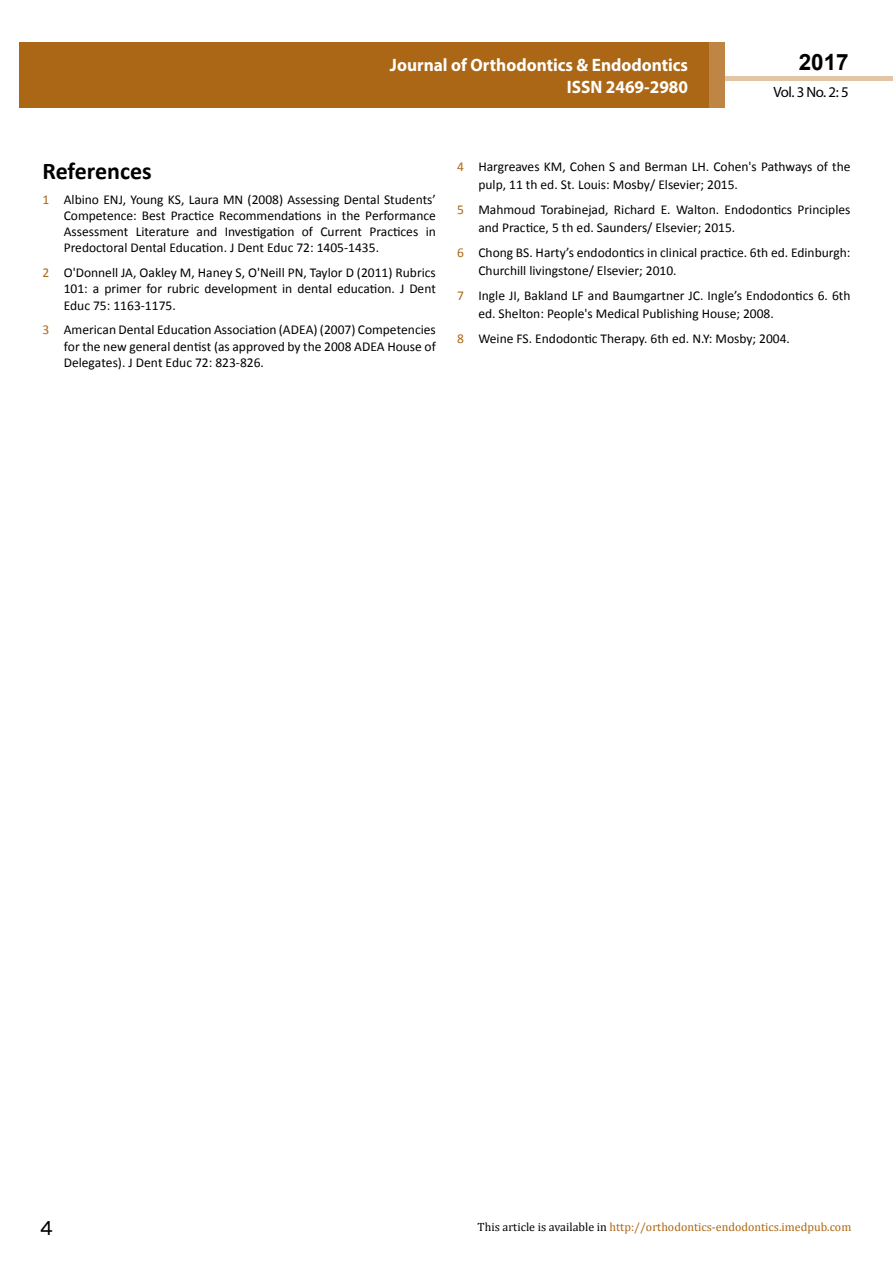
<style>
.page{position:relative;width:893px;height:1263px;background:#fff}
.page>*{position:absolute;margin:0;border:0;box-sizing:border-box;transform-origin:0 0}
.t1{font:25.5px "Tunga";color:#000}
.t2{font:700 24px "Calibri";color:#000}
.t3{font:700 22.5px "Arial";color:#000}
.t4{font:700 18px/21.6px "Myriad Pro";color:#fff;text-align:right;scale:.96 1}
.t5{font:14.85px "Myriad Pro";color:#000}
.t6{font:13.5px/16.2px "Calibri";color:#000}
.t7{font:12px "Cambria";color:#ab6715}
.s1{color:#ab6715}
.s2{color:#000}
</style>
<div class="page">
<div style="left:725px;top:76px;width:168px;height:5px;background:#e2c5a5"></div>
<div style="left:19px;top:42px;width:690px;height:66px;background:#ab6715"></div>
<div style="left:709px;top:42px;width:16px;height:66px;background:#be8545"></div>
<h3 class="t4" style="left:390px;top:54px;width:312px">Journal of Orthodontics &amp; Endodontics<br>ISSN 2469-2980</h3>
<h3 class="t4" style="left:517px;top:53px;width:198px">ARCHIVOS DE MEDICINA<br>ISSN 1698-9465</h3>
<h3 class="t3" style="left:799px;top:47px;width:52px">2017</h3>
<p class="t5" style="left:773px;top:83px;width:77px">Vol. 3 No. 2: 5</p>
<h2 class="t2" style="left:43px;top:156px;width:111px">References</h2>
<p class="t6" style="left:64px;top:191px;width:374px;text-align:justify;text-indent:-21px"><span class="s1">1</span> Albino ENJ, Young KS, Laura MN (2008) Assessing Dental Students’ Competence: Best Practice Recommendations in the Performance Assessment Literature and Investigation of Current Practices in Predoctoral Dental Education. J Dent Educ 72: 1405-1435.</p>
<p class="t6" style="left:64px;top:265px;width:374px;text-align:justify;text-indent:-21px"><span class="s1">2</span> O'Donnell JA, Oakley M, Haney S, O'Neill PN, Taylor D (2011) Rubrics 101: a primer for rubric development in dental education. J Dent Educ 75: 1163-1175.</p>
<p class="t6" style="left:64px;top:322px;width:374px;text-align:justify;text-indent:-21px"><span class="s1">3</span> American Dental Education Association (ADEA) (2007) Competencies for the new general dentist (as approved by the 2008 ADEA House of Delegates). J Dent Educ 72: 823-826.</p>
<p class="t6" style="left:478px;top:158px;width:374px;line-height:17.2px;text-indent:-21px"><span class="s1">4</span> Hargreaves KM, Cohen S and Berman LH. Cohen's Pathways of the pulp, 11 th ed. St. Louis: Mosby/ Elsevier; 2015.</p>
<p class="t6" style="left:478px;top:201px;width:374px;line-height:17.2px;text-indent:-21px"><span class="s1">5</span> Mahmoud Torabinejad, Richard E. Walton. Endodontics Principles and Practice, 5 th ed. Saunders/ Elsevier; 2015.</p>
<p class="t6" style="left:478px;top:244px;width:374px;line-height:17.2px;text-indent:-21px"><span class="s1">6</span> Chong BS. Harty’s endodontics in clinical practice. 6th ed. Edinburgh:<br>Churchill livingstone/ Elsevier; 2010.</p>
<p class="t6" style="left:478px;top:287px;width:374px;line-height:17.2px;text-indent:-21px"><span class="s1">7</span> Ingle JI, Bakland LF and Baumgartner JC. Ingle’s Endodontics 6. 6th ed. Shelton: People's Medical Publishing House; 2008.</p>
<p class="t6" style="left:457px;top:331px;width:334px"><span class="s1">8</span> Weine FS. Endodontic Therapy. 6th ed. N.Y: Mosby; 2004.</p>
<h1 class="t1" style="left:40px;top:1211px;width:15px">4</h1>
<p class="t7" style="left:478px;top:1219px;width:375px"><span class="s2">This article is available in</span> http://orthodontics-endodontics.imedpub.com</p>
</div>
